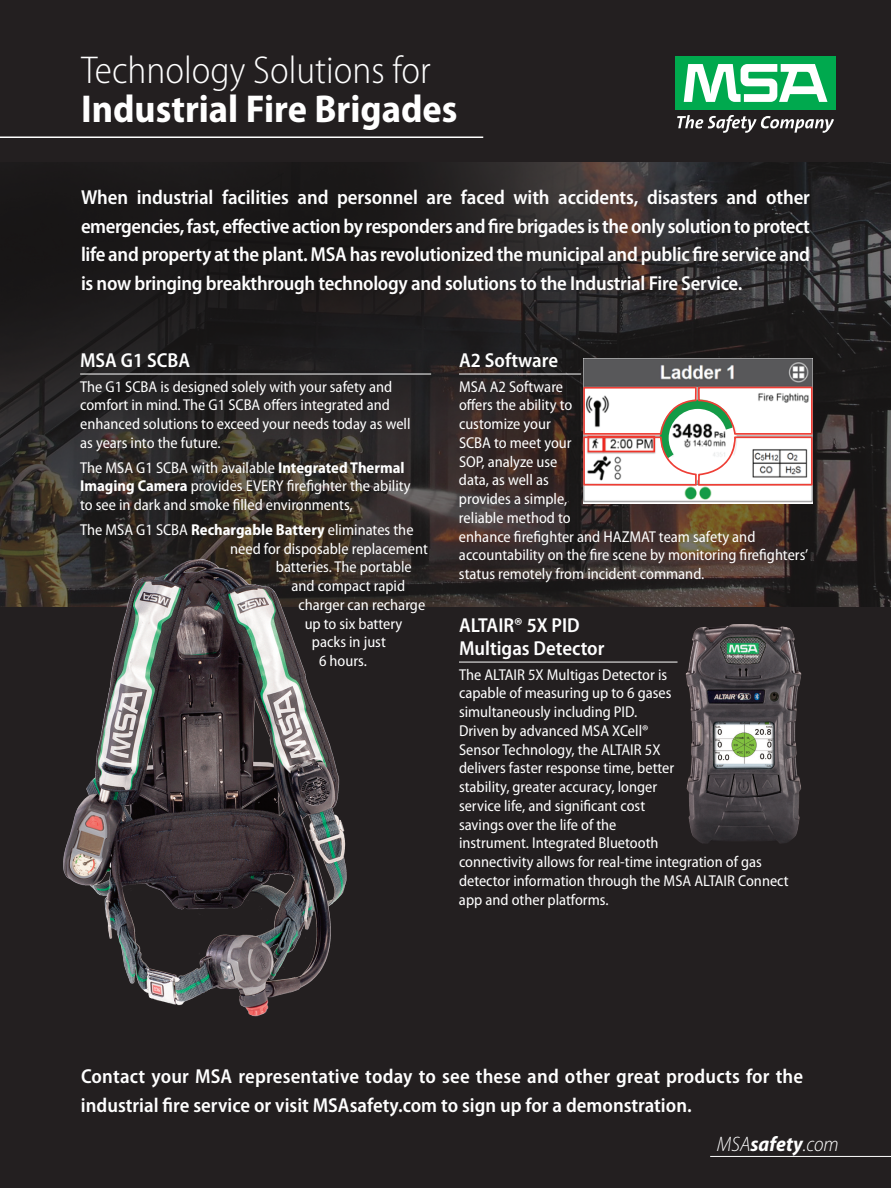
<style>
.page{position:relative;width:891px;height:1188px;background:#231f20}
.page>*{position:absolute;margin:0;border:0;box-sizing:border-box;transform-origin:0 0}
.t1{font:300 semi-condensed 39px "Myriad Pro";color:#fff}
.t2{font:700 semi-condensed 39px "Myriad Pro";color:#fff}
.t3{font:italic 300 semi-condensed 21px "Myriad Pro";color:#fff}
.t4{font:600 semi-condensed 20.25px/28.5px "Myriad Pro";color:#fff}
.t5{font:semi-condensed 15.75px/18.8px "Myriad Pro";color:#fff}
.s1{font-weight:700}
</style>
<div class="page">
<img style="left:0;top:163px;width:891px;height:443px">
<div style="left:675px;top:56px;width:161px;height:54px;background:#00a94e"></div>
<svg style="left:684px;top:64px;width:143px;height:38px"></svg>
<svg style="left:677px;top:115px;width:157px;height:18px"></svg>
<hr style="left:80px;top:374px;width:351px;height:1px;background:#fff">
<hr style="left:459px;top:374px;width:122px;height:1px;background:#fff">
<hr style="left:459px;top:662px;width:219px;height:1px;background:#fff">
<img style="left:584px;top:358px;width:229px;height:146px">
<svg style="left:583px;top:387px;width:230px;height:99px;background:#e4d7d3"></svg>
<hr style="left:0;top:136px;width:483px;height:2px;background:#fff">
<img style="left:686px;top:624px;width:115px;height:219px">
<hr style="left:710px;top:1156px;width:181px;height:1px;background:#fff">
<img style="left:63px;top:559px;width:285px;height:458px">
<h1 class="t1" style="left:81px;top:56px;width:351px">Technology Solutions for</h1>
<h1 class="t2" style="left:81px;top:95px;width:378px">Industrial Fire Brigades</h1>
<p class="t4" style="left:81px;top:185px;width:731px;text-align:justify">When industrial facilities and personnel are faced with accidents, disasters and other emergencies,fast, effective actionby responders andfirebrigadesistheonly solutiontoprotect life and property atthe plant.MSAhasrevolutionized themunicipal and public fire service and is now bringing breakthrough technology and solutions to the Industrial Fire Service.</p>
<p class="t4" style="left:80px;top:347px;width:111px">MSA G1 SCBA</p>
<p class="t5" style="left:80px;top:378px;width:332px">The G1 SCBA is designed solely with your safety and comfort in mind. The G1 SCBA offers integrated and enhanced solutions to exceed your needs today as well as years into the future.</p>
<p class="t5" style="left:80px;top:459px;width:332px">The MSA G1 SCBA with available <span class="s1">Integrated Thermal<br>Imaging Camera</span> provides EVERY firefighter the ability to see in dark and smoke filled environments,</p>
<p class="t5" style="left:80px;top:522px;width:335px">The MSA G1 SCBA <span class="s1">Rechargable Battery</span> eliminates the</p>
<p class="t5" style="left:230px;top:540px;width:199px">need for disposable replacement</p>
<p class="t5" style="left:276px;top:559px;width:137px">batteries. The portable</p>
<p class="t5" style="left:291px;top:578px;width:115px">and compact rapid</p>
<p class="t5" style="left:298px;top:597px;width:128px">charger can recharge</p>
<p class="t5" style="left:305px;top:615px;width:99px">up to six battery</p>
<p class="t5" style="left:312px;top:634px;width:75px">packs in just</p>
<p class="t5" style="left:319px;top:653px;width:49px">6 hours.</p>
<p class="t4" style="left:459px;top:347px;width:101px">A2 Software</p>
<p class="t5" style="left:459px;top:378px;width:351px">MSA A2 Software<br>offers the ability to<br>customize your<br>SCBA to meet your<br>SOP, analyze use<br>data, as well as<br>provides a simple,<br>reliable method to<br>enhance firefighter and HAZMAT team safety and accountability on the fire scene by monitoring firefighters’ status remotely from incident command.</p>
<p class="t4" style="left:459px;top:615px;width:147px;line-height:23.2px">ALTAIR® 5X PID<br>Multigas Detector</p>
<p class="t5" style="left:459px;top:666px;width:331px">The ALTAIR 5X Multigas Detector is<br>capable of measuring up to 6 gases<br>simultaneously including PID.<br>Driven by advanced MSA XCell®<br>Sensor Technology, the ALTAIR 5X<br>delivers faster response time, better<br>stability, greater accuracy, longer<br>service life, and significant cost<br>savings over the life of the<br>instrument. Integrated Bluetooth<br>connectivity allows for real-time integration of gas detector information through the MSA ALTAIR Connect app and other platforms.</p>
<p class="t4" style="left:81px;top:1064px;width:724px">Contact your MSA representative today to see these and other great products for the industrial fire service or visit MSAsafety.com to sign up for a demonstration.</p>
<h2 class="t3" style="left:717px;top:1136px;width:123px">MSA<span class="s1">safety</span>.com</h2>
</div>
